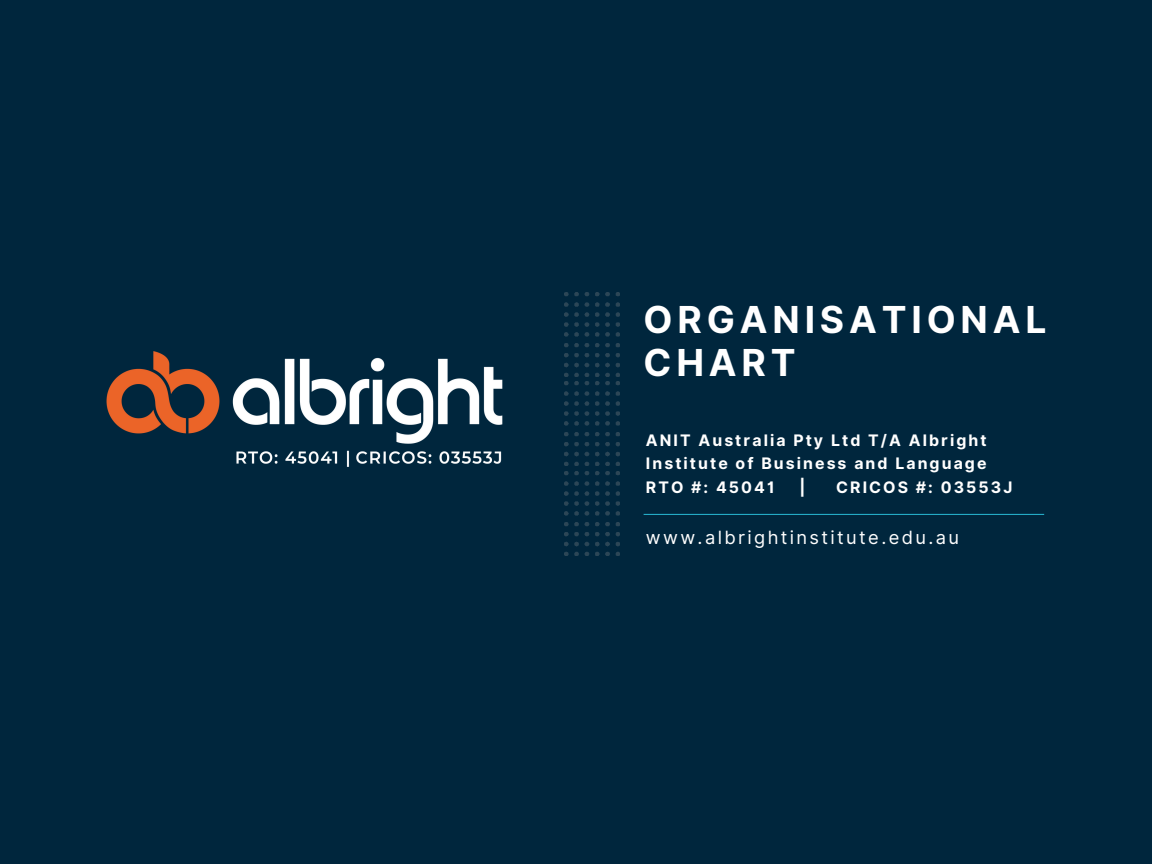
<style>
.page{position:relative;width:1152px;height:864px;background:#00263d}
.page>*{position:absolute;margin:0;border:0;box-sizing:border-box;transform-origin:0 0}
.t1{font:700 37.2px/42.9px "Inter";letter-spacing:.13em;color:#fff}
.t2{font:18.3px "Inter";letter-spacing:.13em;color:#fff}
.t3{font:700 15.9px/23.7px "Inter";letter-spacing:.13em;color:#fff}
</style>
<div class="page">
<img style="left:106px;top:351px;width:397px;height:116px">
<img style="left:564px;top:471px;width:55px;height:84px">
<img style="left:564px;top:382px;width:55px;height:84px">
<img style="left:564px;top:292px;width:55px;height:84px">
<hr style="left:644px;top:514px;width:400px;height:1px;background:#24aac5">
<p class="t1" style="left:644px;top:298px;width:404px">ORGANISATIONAL<br>CHART</p>
<p class="t3" style="left:646px;top:428px;width:342px">ANIT Australia Pty Ltd T/A Albright<br>Institute of Business and Language</p>
<p class="t3" style="left:646px;top:475px;width:130px">RTO #: 45041</p>
<p class="t3" style="left:800px;top:475px;width:7px">|</p>
<p class="t3" style="left:836px;top:475px;width:178px">CRICOS #: 03553J</p>
<p class="t2" style="left:646px;top:526px;width:315px">www.albrightinstitute.edu.au</p>
</div>
